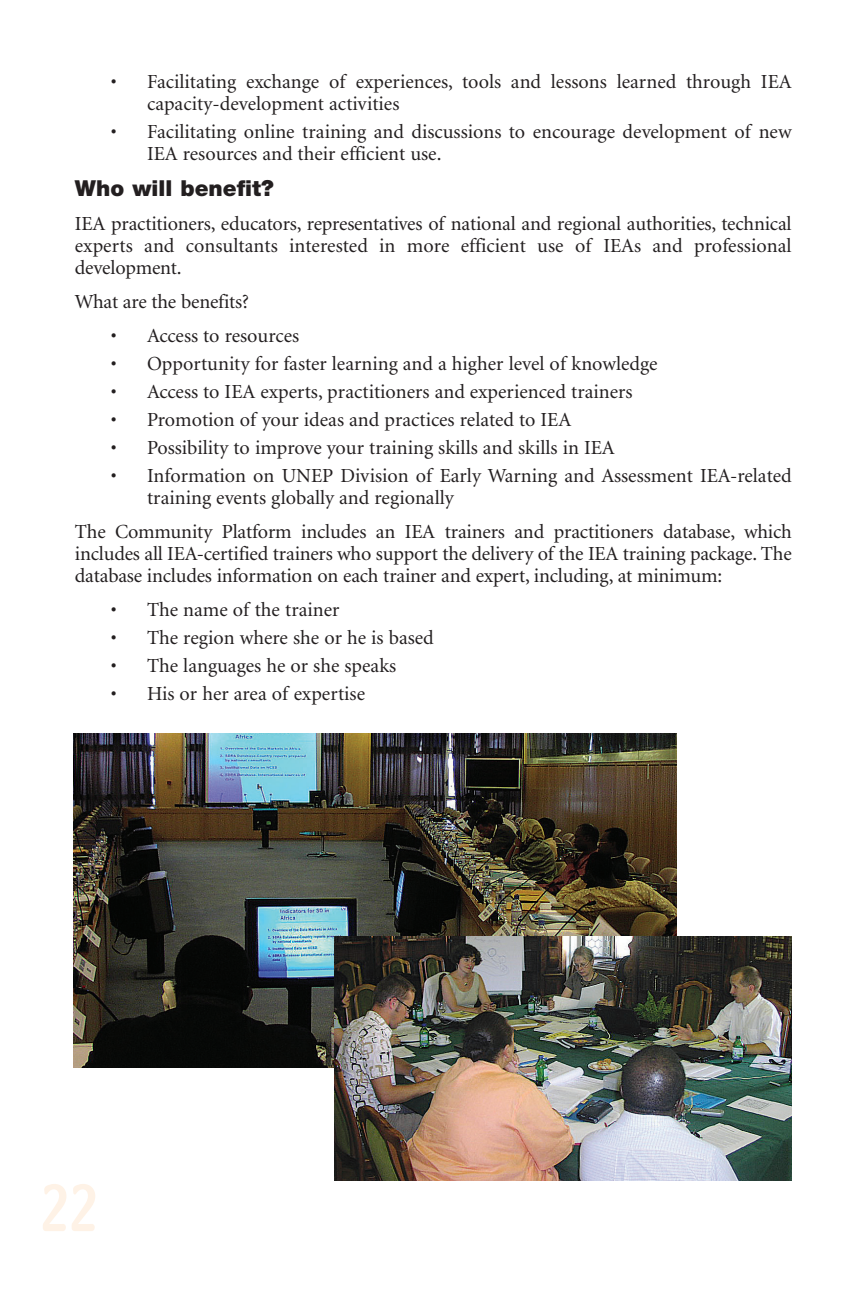
<style>
.page{position:relative;width:865px;height:1297px;background:#fff}
.page>*{position:absolute;margin:0;border:0;box-sizing:border-box;transform-origin:0 0}
.t1{font:72px "Clearface Got T Regu Ro 1";color:#fef2e6;scale:.8 1}
.t2{font:900 22px "Helvetica Neue";color:#231f20}
.t3{font:20px/22px "Minion";color:#231f20}
</style>
<div class="page">
<img style="left:73px;top:733px;width:719px;height:448px">
<p class="t3" style="left:147px;top:72px;width:645px;text-indent:-36px">• Facilitating exchange of experiences, tools and lessons learned through IEA capacity-development activities</p>
<p class="t3" style="left:147px;top:122px;width:645px;text-indent:-36px">• Facilitating online training and discussions to encourage development of new<br>IEA resources and their efficient use.</p>
<p class="t2" style="left:75px;top:180px;width:200px">Who will benefit?</p>
<p class="t3" style="left:75px;top:214px;width:717px;text-align:justify">IEA practitioners, educators, representatives of national and regional authorities, technical experts and consultants interested in more efficient use of IEAs and professional development.</p>
<p class="t3" style="left:75px;top:292px;width:175px">What are the benefits?</p>
<p class="t3" style="left:111px;top:326px;width:190px">• Access to resources</p>
<p class="t3" style="left:111px;top:354px;width:547px">• Opportunity for faster learning and a higher level of knowledge</p>
<p class="t3" style="left:111px;top:382px;width:523px">• Access to IEA experts, practitioners and experienced trainers</p>
<p class="t3" style="left:111px;top:410px;width:461px">• Promotion of your ideas and practices related to IEA</p>
<p class="t3" style="left:111px;top:438px;width:505px">• Possibility to improve your training skills and skills in IEA</p>
<p class="t3" style="left:147px;top:466px;width:646px;text-indent:-36px">• Information on UNEP Division of Early Warning and Assessment IEA-related training events globally and regionally</p>
<p class="t3" style="left:75px;top:522px;width:718px;text-align:justify">The Community Platform includes an IEA trainers and practitioners database, which includes all IEA-certified trainers who support the delivery of the IEA training package. The database includes information on each trainer and expert, including, at minimum:</p>
<p class="t3" style="left:111px;top:600px;width:230px">• The name of the trainer</p>
<p class="t3" style="left:111px;top:628px;width:324px">• The region where she or he is based</p>
<p class="t3" style="left:111px;top:656px;width:286px">• The languages he or she speaks</p>
<p class="t3" style="left:111px;top:684px;width:255px">• His or her area of expertise</p>
<h1 class="t1" style="left:40px;top:1183px;width:74px">22</h1>
</div>
